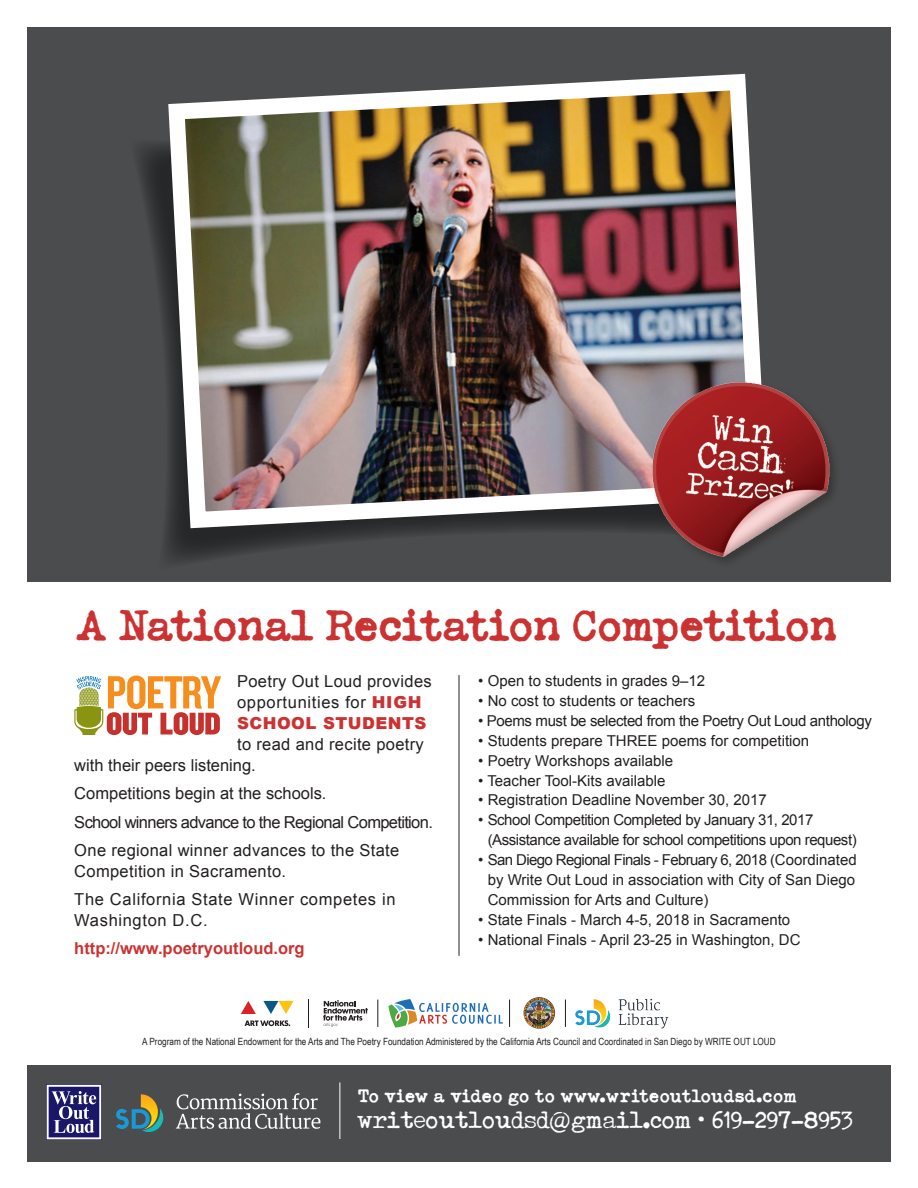
<style>
.page{position:relative;width:918px;height:1188px;background:#fff}
.page>*{position:absolute;margin:0;border:0;box-sizing:border-box;transform-origin:0 0}
.t1{font:700 43.5px "Typeka";letter-spacing:-.03em;color:#cd3232}
.t2{font:24px "Typenoksidi";color:#fff}
.t3{font:700 18px "Typeka";color:#fff}
.t4{font:16.5px/28.2px "Arial";color:#231f20}
.t5{font:16.5px/28.2px "Arial";letter-spacing:.04em;color:#231f20}
.t6{font:16.5px/21px "Arial";letter-spacing:.02em;color:#231f20}
.t7{font:700 16.5px "Arial";color:#cd3232}
.t8{font:15px/20px "Arial";color:#231f20;text-align:justify}
.t9{font:15px/20px "Arial";letter-spacing:-.03em;color:#231f20}
.t10{font:15px "Arial";letter-spacing:-.025em;color:#231f20}
.t11{font:9.9px "Arial Narrow";color:#231f20}
.s1{font-weight:900;color:#cd3232}
.s2{font-family:"ELEGANTTYPEWRITER"}
</style>
<div class="page">
<div style="left:27px;top:1065px;width:864px;height:97px;background:#4b4c4d"></div>
<svg style="left:46px;top:1084px;width:56px;height:56px"></svg>
<svg style="left:47px;top:1085px;width:54px;height:54px"></svg>
<img style="left:523px;top:997px;width:32px;height:32px;border-radius:16px">
<div style="left:27px;top:27px;width:864px;height:554px;background:#4b4c4d"></div>
<svg style="left:74px;top:676px;width:147px;height:59px"></svg>
<svg style="left:139px;top:144px;width:232px;height:418px"></svg>
<img style="left:160px;top:73px;width:600px;height:464px">
<img style="left:628px;top:359px;width:217px;height:223px">
<hr style="left:459px;top:675px;width:1px;height:281px;background:#231f20">
<svg style="left:389px;top:999px;width:114px;height:29px"></svg>
<svg style="left:308px;top:999px;width:1px;height:28px"></svg>
<svg style="left:241px;top:1001px;width:15px;height:13px"></svg>
<svg style="left:263px;top:1001px;width:31px;height:13px"></svg>
<svg style="left:245px;top:1020px;width:45px;height:6px"></svg>
<svg style="left:323px;top:1000px;width:45px;height:27px"></svg>
<svg style="left:378px;top:1000px;width:1px;height:27px"></svg>
<img style="left:575px;top:998px;width:93px;height:30px">
<svg style="left:509px;top:1000px;width:1px;height:27px"></svg>
<svg style="left:565px;top:1000px;width:1px;height:27px"></svg>
<hr style="left:339px;top:1082px;width:1px;height:57px;background:#fff">
<svg style="left:176px;top:1093px;width:144px;height:36px"></svg>
<svg style="left:116px;top:1094px;width:48px;height:38px"></svg>
<h1 class="t1" style="left:76px;top:601px;width:764px">A National Recitation Competition</h1>
<p class="t8" style="left:478px;top:671px;width:229px">• Open to students in grades 9–12</p>
<p class="t8" style="left:478px;top:691px;width:219px">• No cost to students or teachers</p>
<p class="t10" style="left:478px;top:712px;width:395px">• Poems must be selected from the Poetry Out Loud anthology</p>
<p class="t8" style="left:478px;top:731px;width:332px">• Students prepare THREE poems for competition</p>
<p class="t8" style="left:478px;top:751px;width:197px">• Poetry Workshops available</p>
<p class="t8" style="left:478px;top:770px;width:189px">• Teacher Tool-Kits available</p>
<p class="t8" style="left:478px;top:790px;width:290px">• Registration Deadline November 30, 2017</p>
<p class="t9" style="left:488px;top:810px;width:371px;text-indent:-9px">• School Competition Completed by January 31, 2017 (Assistance available for school competitions upon request)</p>
<p class="t8" style="left:488px;top:850px;width:371px;text-indent:-9px">• San Diego Regional Finals - February 6, 2018 (Coordinated by Write Out Loud in association with City of San Diego Commission for Arts and Culture)</p>
<p class="t8" style="left:478px;top:910px;width:314px">• State Finals - March 4-5, 2018 in Sacramento</p>
<p class="t8" style="left:478px;top:930px;width:324px">• National Finals - April 23-25 in Washington, DC</p>
<p class="t6" style="left:237px;top:671px;width:196px">Poetry Out Loud provides opportunities for <span class="s1">HIGH<br>SCHOOL STUDENTS</span></p>
<p class="t4" style="left:74px;top:734px;width:351px;line-height:21px;text-indent:163px">to read and recite poetry with their peers listening.</p>
<p class="t4" style="left:74px;top:780px;width:360px">Competitions begin at the schools.<br>School winners advance to the Regional Competition.<br>One regional winner advances to the State</p>
<p class="t5" style="left:74px;top:857px;width:323px">Competition in Sacramento.<br>The California State Winner competes in</p>
<p class="t5" style="left:74px;top:906px;width:135px">Washington D.C.</p>
<p class="t7" style="left:74px;top:939px;width:232px">http://www.poetryoutloud.org</p>
<p class="t11" style="left:142px;top:1036px;width:635px">A Program of the National Endowment for the Arts and The Poetry Foundation Administered by the California Arts Council and Coordinated in San Diego by WRITE OUT LOUD</p>
<p class="t3" style="left:358px;top:1086px;width:441px">To view a video go to www.writeoutloudsd.com</p>
<h2 class="t2" style="left:358px;top:1106px;width:497px">writeoutloudsd<span class="s2">@</span>gmail.com <span class="s2">•</span> 619-297-8953</h2>
</div>
